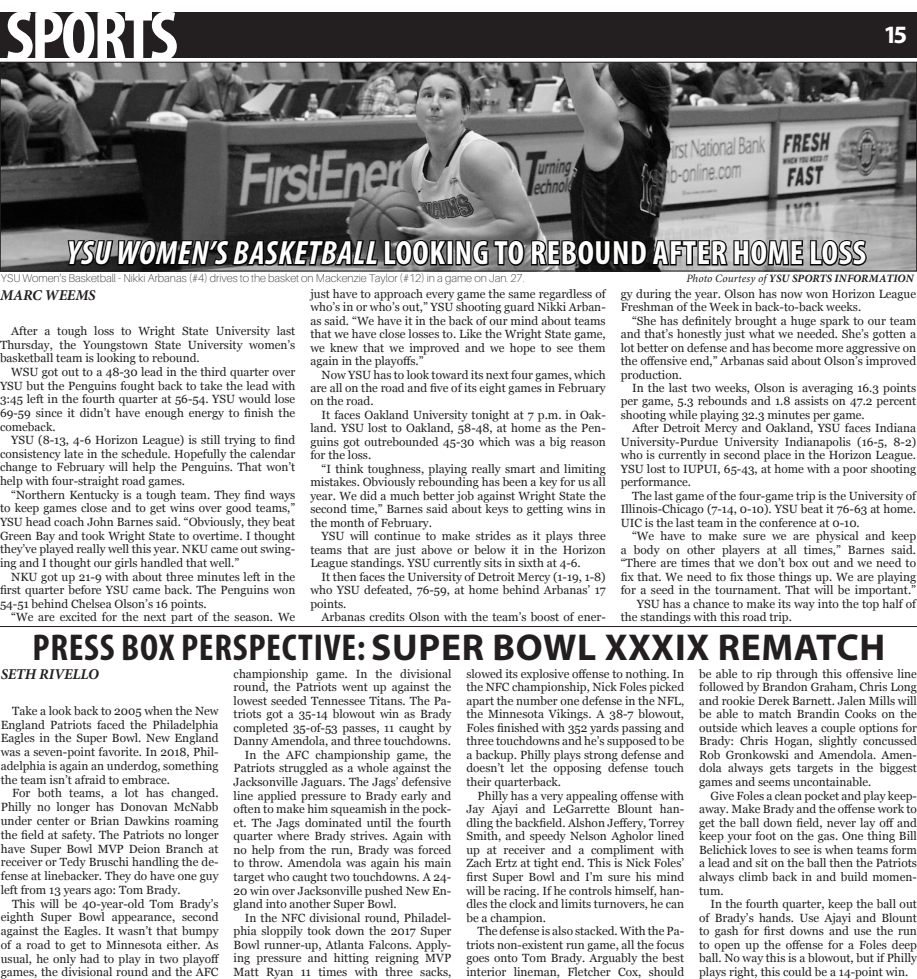
<style>
.page{position:relative;width:917px;height:979px;background:#fff}
.page>*{position:absolute;margin:0;border:0;box-sizing:border-box;transform-origin:0 0}
.Small_Headline{font:700 condensed 72.5px "Myriad Pro";letter-spacing:-.04em;color:#fff}
.t1{font:700 37.5px "Myriad Pro";letter-spacing:.02em;color:#231f20}
.t2{font:700 condensed 33.75px "Myriad Pro";letter-spacing:.02em;color:#fff}
.Small_Headline-2{font:700 25px "Myriad Pro";color:#fff}
.t3{font:italic 700 15px "Minion Pro";letter-spacing:-.015em;color:#231f20}
.t4{font:11.88px/13.6px "Georgia";color:#231f20;text-align:justify}
.t5{font:100 11.25px "Aileron";color:#231f20}
.t6{font:italic 700 11.25px "Minion Pro";letter-spacing:.005em;color:#231f20}
.s1{font-style:italic}
.s2{font-weight:400}
.s3{font-stretch:condensed}
</style>
<div class="page">
<div style="left:0;top:12px;width:917px;height:46px;background:#231f20"></div>
<img style="left:2px;top:64px;width:913px;height:205px">
<svg style="left:66px;top:61px;width:802px;height:206px;background:#626262"></svg>
<hr style="left:0;top:626px;width:917px;height:1px;background:#231f20">
<p class="Small_Headline" style="left:5px;top:-9px;width:174px">SPORTS</p>
<p class="Small_Headline-2" style="left:883px;top:18px;width:25px">15</p>
<p class="t2" style="left:67px;top:232px;width:801px"><span class="s1">YSU WOMEN’S BASKETBALL</span> LOOKING TO REBOUND AFTER HOME LOSS</p>
<p class="t3" style="left:0;top:284px;width:97px">MARC WEEMS</p>
<p class="t5" style="left:1px;top:272px;width:525px">YSU Women’s Basketball - Nikki Arbanas (#4) drives to the basket on Mackenzie Taylor (#12) in a game on Jan. 27.</p>
<p class="t6" style="left:686px;top:270px;width:229px"><span class="s2">Photo Courtesy of</span> YSU SPORTS INFORMATION</p>
<p class="t4" style="left:310px;top:287px;width:297px">just have to approach every game the same regardless of who’s in or who’s out,” YSU shooting guard Nikki Arban&shy;as said. “We have it in the back of our mind about teams that we have close losses to. Like the Wright State game, we knew that we improved and we hope to see them again in the playoffs.”</p>
<p class="t4" style="left:310px;top:368px;width:297px;text-indent:11px">Now YSU has to look toward its next four games, which are all on the road and five of its eight games in February on the road.</p>
<p class="t4" style="left:310px;top:408px;width:297px;text-indent:11px">It faces Oakland University tonight at 7 p.m. in Oak&shy;land. YSU lost to Oakland, 58-48, at home as the Pen&shy;guins got outrebounded 45-30 which was a big reason for the loss.</p>
<p class="t4" style="left:310px;top:462px;width:297px;text-indent:11px">“I think toughness, playing really smart and limiting mistakes. Obviously rebounding has been a key for us all year. We did a much better job against Wright State the second time,” Barnes said about keys to getting wins in the month of February.</p>
<p class="t4" style="left:310px;top:529px;width:297px;text-indent:11px">YSU will continue to make strides as it plays three teams that are just above or below it in the Horizon League standings. YSU currently sits in sixth at 4-6.</p>
<p class="t4" style="left:310px;top:570px;width:297px;text-indent:11px">It then faces the University of Detroit Mercy (1-19, 1-8) who YSU defeated, 76-59, at home behind Arbanas’ 17 points.</p>
<p class="t4" style="left:322px;top:610px;width:286px">Arbanas credits Olson with the team’s boost of ener-</p>
<p class="t4" style="left:621px;top:287px;width:297px">gy during the year. Olson has now won Horizon League<br>Freshman of the Week in back-to-back weeks.</p>
<p class="t4" style="left:621px;top:314px;width:297px;text-indent:11px">“She has definitely brought a huge spark to our team and that’s honestly just what we needed. She’s gotten a lot better on defense and has become more aggressive on the offensive end,” Arbanas said about Olson’s improved production.</p>
<p class="t4" style="left:621px;top:381px;width:297px;text-indent:11px">In the last two weeks, Olson is averaging 16.3 points per game, 5.3 rebounds and 1.8 assists on 47.2 percent shooting while playing 32.3 minutes per game.</p>
<p class="t4" style="left:621px;top:422px;width:297px;text-indent:11px">After Detroit Mercy and Oakland, YSU faces Indiana University-Purdue University Indianapolis (16-5, 8-2) who is currently in second place in the Horizon League.<br>YSU lost to IUPUI, 65-43, at home with a poor shooting performance.</p>
<p class="t4" style="left:621px;top:489px;width:297px;text-indent:11px">The last game of the four-game trip is the University of Illinois-Chicago (7-14, 0-10). YSU beat it 76-63 at home.<br>UIC is the last team in the conference at 0-10.</p>
<p class="t4" style="left:632px;top:529px;width:286px">“We have to make sure we are physical and keep</p>
<p class="t4" style="left:621px;top:543px;width:297px">a body on other players at all times,” Barnes said.</p>
<p class="t4" style="left:621px;top:556px;width:297px">“There are times that we don’t box out and we need to</p>
<p class="t4" style="left:621px;top:570px;width:297px">fix that. We need to fix those things up. We are playing</p>
<p class="t4" style="left:621px;top:583px;width:297px">for a seed in the tournament. That will be important.”</p>
<p class="t4" style="left:637px;top:597px;width:281px">YSU has a chance to make its way into the top half of</p>
<p class="t4" style="left:621px;top:610px;width:173px">the standings with this road trip.</p>
<p class="t4" style="left:0;top:324px;width:297px;text-indent:11px">After a tough loss to Wright State University last Thursday, the Youngstown State University women’s basketball team is looking to rebound.</p>
<p class="t4" style="left:0;top:365px;width:297px;text-indent:11px">WSU got out to a 48-30 lead in the third quarter over YSU but the Penguins fought back to take the lead with 3:45 left in the fourth quarter at 56-54. YSU would lose 69-59 since it didn’t have enough energy to finish the comeback.</p>
<p class="t4" style="left:0;top:433px;width:297px;text-indent:11px">YSU (8-13, 4-6 Horizon League) is still trying to find consistency late in the schedule. Hopefully the calendar change to February will help the Penguins. That won’t help with four-straight road games.</p>
<p class="t4" style="left:0;top:488px;width:297px;text-indent:11px">“Northern Kentucky is a tough team. They find ways to keep games close and to get wins over good teams,” YSU head coach John Barnes said. “Obviously, they beat Green Bay and took Wright State to overtime. I thought they’ve played really well this year. NKU came out swing&shy;ing and I thought our girls handled that well.”</p>
<p class="t4" style="left:0;top:570px;width:297px;text-indent:11px">NKU got up 21-9 with about three minutes left in the first quarter before YSU came back. The Penguins won 54-51 behind Chelsea Olson’s 16 points.</p>
<p class="t4" style="left:11px;top:611px;width:286px">“We are excited for the next part of the season. We</p>
<p class="t1" style="left:33px;top:623px;width:854px"><span class="s3">PRESS BOX PERSPECTIVE:</span> SUPER BOWL XXXIX REMATCH</p>
<p class="t3" style="left:1px;top:664px;width:100px">SETH RIVELLO</p>
<p class="t4" style="left:1px;top:704px;width:219px;text-indent:11px">Take a look back to 2005 when the New England Patriots faced the Philadelphia Eagles in the Super Bowl. New England was a seven-point favorite. In 2018, Phil&shy;adelphia is again an underdog, something the team isn’t afraid to embrace.</p>
<p class="t4" style="left:1px;top:786px;width:219px;text-indent:11px">For both teams, a lot has changed.<br>Philly no longer has Donovan McNabb under center or Brian Dawkins roaming the field at safety. The Patriots no longer have Super Bowl MVP Deion Branch at receiver or Tedy Bruschi handling the de&shy;fense at linebacker. They do have one guy left from 13 years ago: Tom Brady.</p>
<p class="t4" style="left:1px;top:897px;width:220px;text-indent:11px">This will be 40-year-old Tom Brady’s eighth Super Bowl appearance, second against the Eagles. It wasn’t that bumpy of a road to get to Minnesota either. As usual, he only had to play in two playoff games, the divisional round and the AFC</p>
<p class="t4" style="left:234px;top:667px;width:219px">championship game. In the divisional round, the Patriots went up against the lowest seeded Tennessee Titans. The Pa&shy;triots got a 35-14 blowout win as Brady completed 35-of-53 passes, 11 caught by Danny Amendola, and three touchdowns.</p>
<p class="t4" style="left:234px;top:748px;width:219px;text-indent:11px">In the AFC championship game, the Patriots struggled as a whole against the Jacksonville Jaguars. The Jags’ defensive line applied pressure to Brady early and often to make him squeamish in the pock&shy;et. The Jags dominated until the fourth quarter where Brady strives. Again with no help from the run, Brady was forced to throw. Amendola was again his main target who caught two touchdowns. A 24- 20 win over Jacksonville pushed New En&shy;gland into another Super Bowl.</p>
<p class="t4" style="left:234px;top:911px;width:219px;text-indent:11px">In the NFC divisional round, Philadel&shy;phia sloppily took down the 2017 Super Bowl runner-up, Atlanta Falcons. Apply&shy;ing pressure and hitting reigning MVP Matt Ryan 11 times with three sacks,</p>
<p class="t4" style="left:466px;top:667px;width:219px">slowed its explosive offense to nothing. In the NFC championship, Nick Foles picked apart the number one defense in the NFL, the Minnesota Vikings. A 38-7 blowout, Foles finished with 352 yards passing and three touchdowns and he’s supposed to be a backup. Philly plays strong defense and doesn’t let the opposing defense touch their quarterback.</p>
<p class="t4" style="left:466px;top:789px;width:219px;text-indent:11px">Philly has a very appealing offense with Jay Ajayi and LeGarrette Blount han&shy;dling the backfield. Alshon Jeffery, Torrey Smith, and speedy Nelson Agholor lined up at receiver and a compliment with Zach Ertz at tight end. This is Nick Foles’ first Super Bowl and I’m sure his mind will be racing. If he controls himself, han&shy;dles the clock and limits turnovers, he can be a champion.</p>
<p class="t4" style="left:466px;top:924px;width:219px;text-indent:11px">The defense is also stacked. With the Pa&shy;triots non-existent run game, all the focus goes onto Tom Brady. Arguably the best interior lineman, Fletcher Cox, should</p>
<p class="t4" style="left:699px;top:667px;width:219px">be able to rip through this offensive line followed by Brandon Graham, Chris Long and rookie Derek Barnett. Jalen Mills will be able to match Brandin Cooks on the outside which leaves a couple options for Brady: Chris Hogan, slightly concussed Rob Gronkowski and Amendola. Amen&shy;dola always gets targets in the biggest games and seems uncontainable.</p>
<p class="t4" style="left:699px;top:789px;width:219px;text-indent:11px">Give Foles a clean pocket and play keep&shy;away. Make Brady and the offense work to get the ball down field, never lay off and keep your foot on the gas. One thing Bill Belichick loves to see is when teams form a lead and sit on the ball then the Patriots always climb back in and build momen&shy;tum.</p>
<p class="t4" style="left:699px;top:897px;width:219px;text-indent:11px">In the fourth quarter, keep the ball out of Brady’s hands. Use Ajayi and Blount to gash for first downs and use the run to open up the offense for a Foles deep ball. No way this is a blowout, but if Philly plays right, this could be a 14-point win.</p>
</div>
